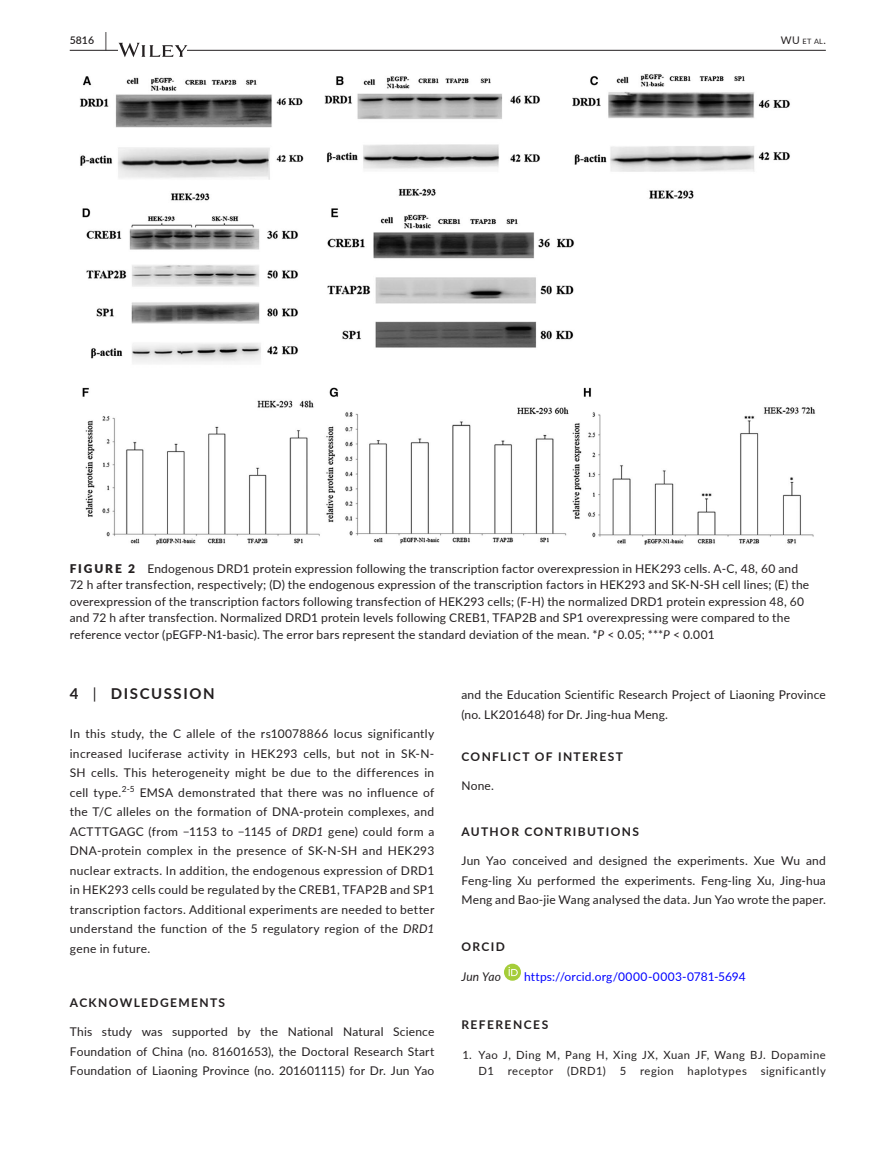
<style>
.page{position:relative;width:893px;height:1174px;background:#fff}
.page>*{position:absolute;margin:0;border:0;box-sizing:border-box;transform-origin:0 0}
.t1{font:700 15px "Lato";letter-spacing:.11em;color:#231f20}
.t2{font:12px/19.5px "Lato";letter-spacing:.015em;color:#231f20;text-align:justify}
.t3{font:700 12px "Lato";letter-spacing:.115em;color:#231f20}
.t4{font:12px "Lato";letter-spacing:.015em;color:#00f}
.t5{font:italic 12px "Lato";letter-spacing:.015em;color:#231f20}
.t6{font:11.25px/15.8px "Lato";letter-spacing:.045em;color:#231f20;text-align:right}
.t7{font:600 10.5px "Lato";color:#231f20}
.t8{font:7.35px "Lato";color:#231f20}
.s1{font-size:19.5px}
.s2{font-size:10.5px}
.s3{font-weight:900}
.s4{font-style:italic}
.s5{font-weight:400}
</style>
<div class="page">
<hr style="left:70px;top:50px;width:756px;height:1px;background:#231f20">
<svg style="left:119px;top:43px;width:68px;height:14px"></svg>
<svg style="left:504px;top:963px;width:17px;height:17px"></svg>
<svg style="left:508px;top:966px;width:10px;height:10px"></svg>
<img style="left:80px;top:74px;width:736px;height:471px">
<p class="t7" style="left:70px;top:33px;width:39px">5816 <span class="s1">|</span></p>
<p class="t8" style="left:781px;top:36px;width:46px"><span class="s2">WU</span> et al<span class="s2">.</span></p>
<p class="t2" style="left:70px;top:559px;width:741px;line-height:16.5px;text-align:left"><span class="s3">FIGURE 2</span> Endogenous DRD1 protein expression following the transcription factor overexpression in HEK293 cells. A‐C, 48, 60 and 72 h after transfection, respectively; (D) the endogenous expression of the transcription factors in HEK293 and SK‐N‐SH cell lines; (E) the overexpression of the transcription factors following transfection of HEK293 cells; (F‐H) the normalized DRD1 protein expression 48, 60 and 72 h after transfection. Normalized DRD1 protein levels following CREB1, TFAP2B and SP1 overexpressing were compared to the reference vector (pEGFP‐N1‐basic). The error bars represent the standard deviation of the mean. *<span class="s4">P</span> &lt; 0.05; ***<span class="s4">P</span> &lt; 0.001</p>
<p class="t1" style="left:70px;top:683px;width:147px">4 <span class="s5">|</span> DISCUSSION</p>
<p class="t2" style="left:70px;top:723px;width:366px">In this study, the C allele of the rs10078866 locus significantly increased luciferase activity in HEK293 cells, but not in SK‐N‐ SH cells. This heterogeneity might be due to the differences in cell type.<sup>2-5</sup> EMSA demonstrated that there was no influence of the T/C alleles on the formation of DNA‐protein complexes, and ACTTTGAGC (from −1153 to −1145 of <span class="s4">DRD1</span> gene) could form a DNA‐protein complex in the presence of SK‐N‐SH and HEK293 nuclear extracts. In addition, the endogenous expression of DRD1 in HEK293 cells could be regulated by the CREB1, TFAP2B and SP1 transcription factors. Additional experiments are needed to better understand the function of the 5 regulatory region of the <span class="s4">DRD1 </span>gene in future.</p>
<p class="t3" style="left:70px;top:993px;width:157px">ACKNOWLEDGEMENTS</p>
<p class="t2" style="left:70px;top:1021px;width:366px">This study was supported by the National Natural Science Foundation of China (no. 81601653), the Doctoral Research Start Foundation of Liaoning Province (no. 201601115) for Dr. Jun Yao</p>
<p class="t2" style="left:461px;top:684px;width:366px">and the Education Scientific Research Project of Liaoning Province (no. LK201648) for Dr. Jing‐hua Meng.</p>
<p class="t3" style="left:461px;top:747px;width:163px">CONFLICT OF INTEREST</p>
<p class="t2" style="left:461px;top:775px;width:34px">None.</p>
<p class="t3" style="left:461px;top:822px;width:179px">AUTHOR CONTRIBUTIONS</p>
<p class="t2" style="left:461px;top:850px;width:366px">Jun Yao conceived and designed the experiments. Xue Wu and Feng‐ling Xu performed the experiments. Feng‐ling Xu, Jing‐hua Meng and Bao‐jie Wang analysed the data. Jun Yao wrote the paper.</p>
<p class="t3" style="left:461px;top:938px;width:45px">ORCID</p>
<p class="t5" style="left:461px;top:967px;width:41px">Jun Yao</p>
<p class="t4" style="left:524px;top:967px;width:223px">https://orcid.org/0000-0003-0781-5694</p>
<p class="t3" style="left:461px;top:1016px;width:88px">REFERENCES</p>
<p class="t6" style="left:462px;top:1046px;width:365px">1. Yao J, Ding M, Pang H, Xing JX, Xuan JF, Wang BJ. Dopamine<br>D1 receptor (DRD1) 5 region haplotypes significantly</p>
</div>
